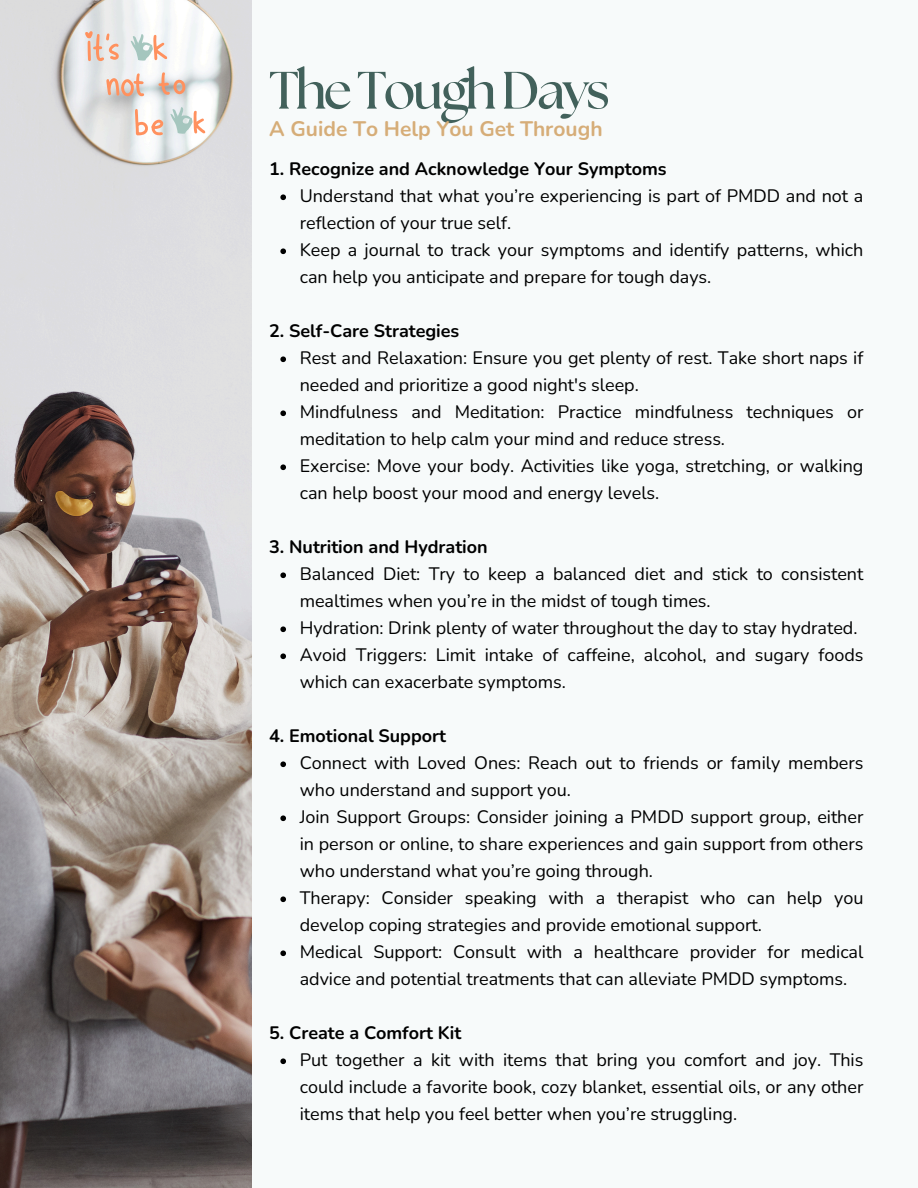
<style>
.page{position:relative;width:918px;height:1188px;background:#f7fafa}
.page>*{position:absolute;margin:0;border:0;box-sizing:border-box;transform-origin:0 0}
.t1{font:700 52.5px "The Seasons";letter-spacing:-.05em;color:#42615b}
.t2{font:700 21px "Nunito";color:#d6ad78}
.t3{font:18px/27px "Nunito";color:#000}
.t4{font:700 18px "Nunito";color:#000}
</style>
<div class="page">
<img style="left:0;top:0;width:252px;height:1188px">
<svg style="left:280px;top:194px;width:6px;height:6px"></svg>
<svg style="left:280px;top:248px;width:6px;height:6px"></svg>
<svg style="left:280px;top:356px;width:6px;height:6px"></svg>
<svg style="left:280px;top:410px;width:6px;height:6px"></svg>
<svg style="left:280px;top:464px;width:6px;height:6px"></svg>
<svg style="left:280px;top:572px;width:6px;height:6px"></svg>
<svg style="left:280px;top:626px;width:6px;height:6px"></svg>
<svg style="left:280px;top:653px;width:6px;height:6px"></svg>
<svg style="left:280px;top:761px;width:6px;height:6px"></svg>
<svg style="left:280px;top:815px;width:6px;height:6px"></svg>
<svg style="left:280px;top:896px;width:6px;height:6px"></svg>
<svg style="left:280px;top:950px;width:6px;height:6px"></svg>
<svg style="left:280px;top:1058px;width:6px;height:6px"></svg>
<svg style="left:135px;top:109px;width:29px;height:27px"></svg>
<svg style="left:158px;top:72px;width:27px;height:23px"></svg>
<svg style="left:106px;top:73px;width:38px;height:24px"></svg>
<svg style="left:85px;top:31px;width:34px;height:31px"></svg>
<svg style="left:131px;top:34px;width:36px;height:27px"></svg>
<svg style="left:170px;top:107px;width:35px;height:27px"></svg>
<p class="t1" style="left:269px;top:67px;width:342px">TheToughDays</p>
<p class="t4" style="left:269px;top:157px;width:399px">1. Recognize and Acknowledge Your Symptoms</p>
<h2 class="t3" style="left:300px;top:183px;width:565px">Understand that what you’re experiencing is part of PMDD and not a reflection of your true self.</h2>
<h3 class="t3" style="left:300px;top:237px;width:565px">Keep a journal to track your symptoms and identify patterns, which can help you anticipate and prepare for tough days.</h3>
<p class="t4" style="left:269px;top:319px;width:192px">2. Self-Care Strategies</p>
<p class="t3" style="left:300px;top:345px;width:565px">Rest and Relaxation: Ensure you get plenty of rest. Take short naps if needed and prioritize a good night's sleep.</p>
<h3 class="t3" style="left:300px;top:399px;width:565px">Mindfulness and Meditation: Practice mindfulness techniques or meditation to help calm your mind and reduce stress.</h3>
<p class="t3" style="left:300px;top:453px;width:565px">Exercise: Move your body. Activities like yoga, stretching, or walking can help boost your mood and energy levels.</p>
<p class="t4" style="left:269px;top:535px;width:220px">3. Nutrition and Hydration</p>
<p class="t3" style="left:300px;top:561px;width:565px">Balanced Diet: Try to keep a balanced diet and stick to consistent mealtimes when you’re in the midst of tough times.</p>
<h3 class="t3" style="left:300px;top:615px;width:559px">Hydration: Drink plenty of water throughout the day to stay hydrated.</h3>
<p class="t3" style="left:300px;top:642px;width:565px">Avoid Triggers: Limit intake of caffeine, alcohol, and sugary foods which can exacerbate symptoms.</p>
<p class="t4" style="left:269px;top:724px;width:178px">4. Emotional Support</p>
<p class="t3" style="left:300px;top:750px;width:565px">Connect with Loved Ones: Reach out to friends or family members who understand and support you.</p>
<h3 class="t3" style="left:300px;top:804px;width:565px;text-align:justify">Join Support Groups: Consider joining a PMDD support group, either in person or online, to share experiences and gain support from others who understand what you’re going through.</h3>
<p class="t3" style="left:300px;top:885px;width:565px">Therapy: Consider speaking with a therapist who can help you develop coping strategies and provide emotional support.</p>
<p class="t3" style="left:300px;top:939px;width:565px">Medical Support: Consult with a healthcare provider for medical advice and potential treatments that can alleviate PMDD symptoms.</p>
<p class="t4" style="left:269px;top:1021px;width:194px">5. Create a Comfort Kit</p>
<p class="t3" style="left:300px;top:1047px;width:565px;text-align:justify">Put together a kit with items that bring you comfort and joy. This could include a favorite book, cozy blanket, essential oils, or any other items that help you feel better when you’re struggling.</p>
<h3 class="t2" style="left:269px;top:114px;width:335px">A Guide To Help You Get Through</h3>
</div>
